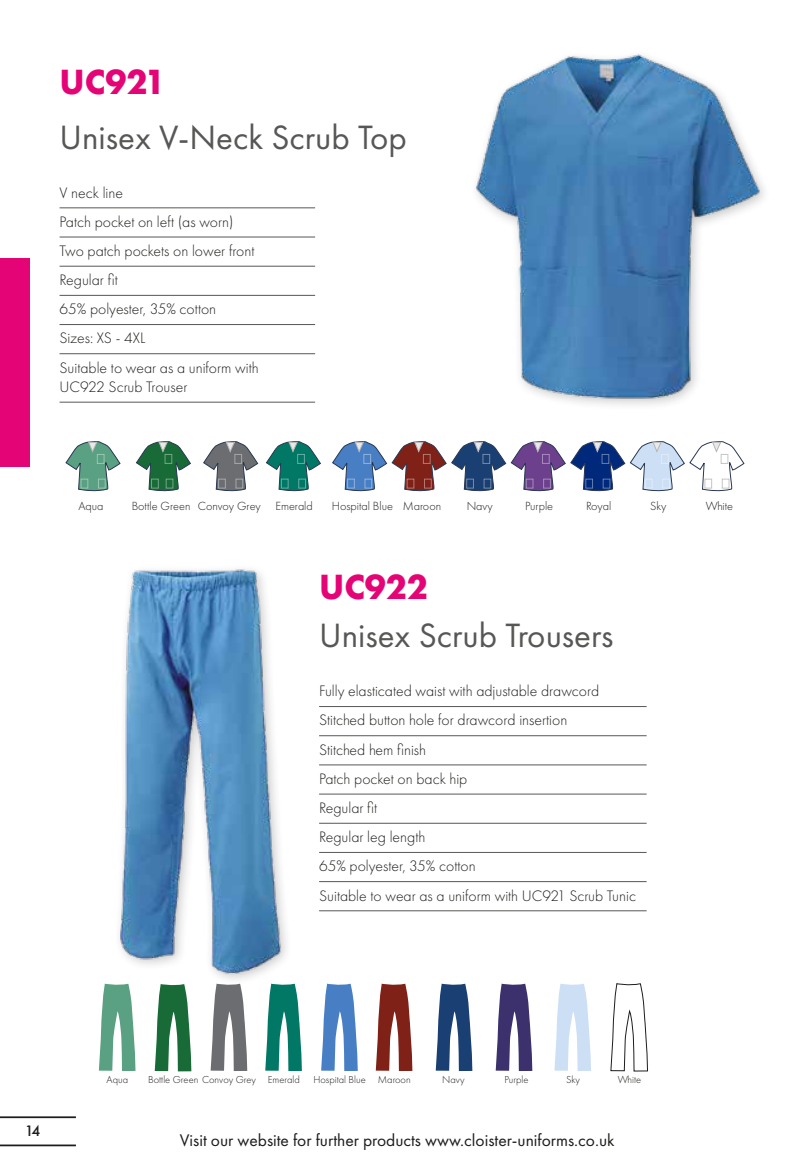
<style>
.page{position:relative;width:794px;height:1166px;background:#fff}
.page>*{position:absolute;margin:0;border:0;box-sizing:border-box;transform-origin:0 0}
.t1{font:700 36.4px "Futura PT";color:#e50475;scale:.96 1}
.t2{font:35px "Futura PT";color:#575756}
.t3{font:17.5px "Futura PT";color:#1d1d1b}
.t4{font:300 15.75px/29.2px "Futura PT";color:#1d1d1b}
.t5{font:500 15.75px "Futura PT";color:#1d1d1b}
.t6{font:300 12.25px "Futura PT";color:#1d1d1b}
.t7{font:300 10.5px "Futura PT";color:#1d1d1b}
</style>
<div class="page">
<hr style="left:0;top:1144px;width:76px;height:2px;background:#1d1d1b">
<hr style="left:0;top:1116px;width:76px;height:2px;background:#1d1d1b">
<div style="left:0;top:258px;width:30px;height:208px;background:#e50475"></div>
<hr style="left:60px;top:207px;width:255px;height:1px;background:#575756">
<hr style="left:60px;top:237px;width:255px;height:1px;background:#575756">
<hr style="left:60px;top:266px;width:255px;height:1px;background:#575756">
<hr style="left:60px;top:295px;width:255px;height:1px;background:#575756">
<hr style="left:60px;top:324px;width:255px;height:1px;background:#575756">
<hr style="left:60px;top:353px;width:255px;height:1px;background:#575756">
<hr style="left:60px;top:402px;width:255px;height:1px;background:#575756">
<img style="left:119px;top:569px;width:167px;height:410px">
<hr style="left:319px;top:706px;width:327px;height:1px;background:#575756">
<hr style="left:319px;top:735px;width:327px;height:1px;background:#575756">
<hr style="left:319px;top:764px;width:327px;height:1px;background:#575756">
<hr style="left:319px;top:794px;width:327px;height:1px;background:#575756">
<hr style="left:319px;top:823px;width:327px;height:1px;background:#575756">
<hr style="left:319px;top:852px;width:327px;height:1px;background:#575756">
<hr style="left:319px;top:881px;width:327px;height:1px;background:#575756">
<hr style="left:319px;top:910px;width:327px;height:1px;background:#575756">
<img style="left:475px;top:54px;width:289px;height:351px">
<svg style="left:99px;top:983px;width:36px;height:88px"></svg>
<svg style="left:211px;top:983px;width:36px;height:88px"></svg>
<svg style="left:155px;top:984px;width:36px;height:87px"></svg>
<svg style="left:265px;top:983px;width:37px;height:88px"></svg>
<svg style="left:321px;top:983px;width:37px;height:88px"></svg>
<svg style="left:376px;top:983px;width:36px;height:88px"></svg>
<svg style="left:436px;top:983px;width:36px;height:88px"></svg>
<svg style="left:496px;top:983px;width:36px;height:88px"></svg>
<svg style="left:554px;top:984px;width:37px;height:87px"></svg>
<svg style="left:610px;top:983px;width:38px;height:88px"></svg>
<svg style="left:65px;top:441px;width:55px;height:51px"></svg>
<svg style="left:136px;top:441px;width:55px;height:51px"></svg>
<svg style="left:203px;top:441px;width:55px;height:51px"></svg>
<svg style="left:332px;top:441px;width:412px;height:51px"></svg>
<svg style="left:266px;top:441px;width:55px;height:51px"></svg>
<h1 class="t1" style="left:60px;top:58px;width:112px">UC921</h1>
<h2 class="t2" style="left:60px;top:116px;width:349px">Unisex V-Neck Scrub Top</h2>
<p class="t4" style="left:60px;top:178px;width:201px">V neck line<br>Patch pocket on left (as worn)<br>Two patch pockets on lower front<br>Regular fit<br>65% polyester, 35% cotton<br>Sizes: XS - 4XL<br>Suitable to wear as a uniform with</p>
<p class="t4" style="left:60px;top:372px;width:129px">UC922 Scrub Trouser</p>
<p class="t6" style="left:78px;top:499px;width:27px">Aqua</p>
<p class="t6" style="left:132px;top:499px;width:183px">Bottle Green Convoy Grey Emerald</p>
<p class="t6" style="left:332px;top:499px;width:111px">Hospital Blue Maroon</p>
<p class="t6" style="left:467px;top:499px;width:27px">Navy</p>
<p class="t6" style="left:525px;top:499px;width:29px">Purple</p>
<p class="t6" style="left:586px;top:499px;width:27px">Royal</p>
<p class="t6" style="left:650px;top:499px;width:18px">Sky</p>
<p class="t6" style="left:706px;top:499px;width:29px">White</p>
<h1 class="t1" style="left:319px;top:563px;width:115px">UC922</h1>
<h2 class="t2" style="left:319px;top:615px;width:296px">Unisex Scrub Trousers</h2>
<p class="t4" style="left:319px;top:676px;width:318px">Fully elasticated waist with adjustable drawcord<br>Stitched button hole for drawcord insertion<br>Stitched hem finish<br>Patch pocket on back hip<br>Regular fit<br>Regular leg length<br>65% polyester, 35% cotton<br>Suitable to wear as a uniform with UC921 Scrub Tunic</p>
<p class="t5" style="left:25px;top:1121px;width:17px">14</p>
<p class="t7" style="left:107px;top:1073px;width:23px">Aqua</p>
<p class="t7" style="left:148px;top:1073px;width:153px">Bottle Green Convoy Grey Emerald</p>
<p class="t7" style="left:313px;top:1073px;width:99px">Hospital Blue Maroon</p>
<p class="t7" style="left:442px;top:1073px;width:24px">Navy</p>
<p class="t7" style="left:504px;top:1073px;width:25px">Purple</p>
<p class="t7" style="left:566px;top:1073px;width:15px">Sky</p>
<p class="t7" style="left:617px;top:1073px;width:25px">White</p>
<p class="t3" style="left:180px;top:1130px;width:436px">Visit our website for further products www.cloister-uniforms.co.uk</p>
</div>
